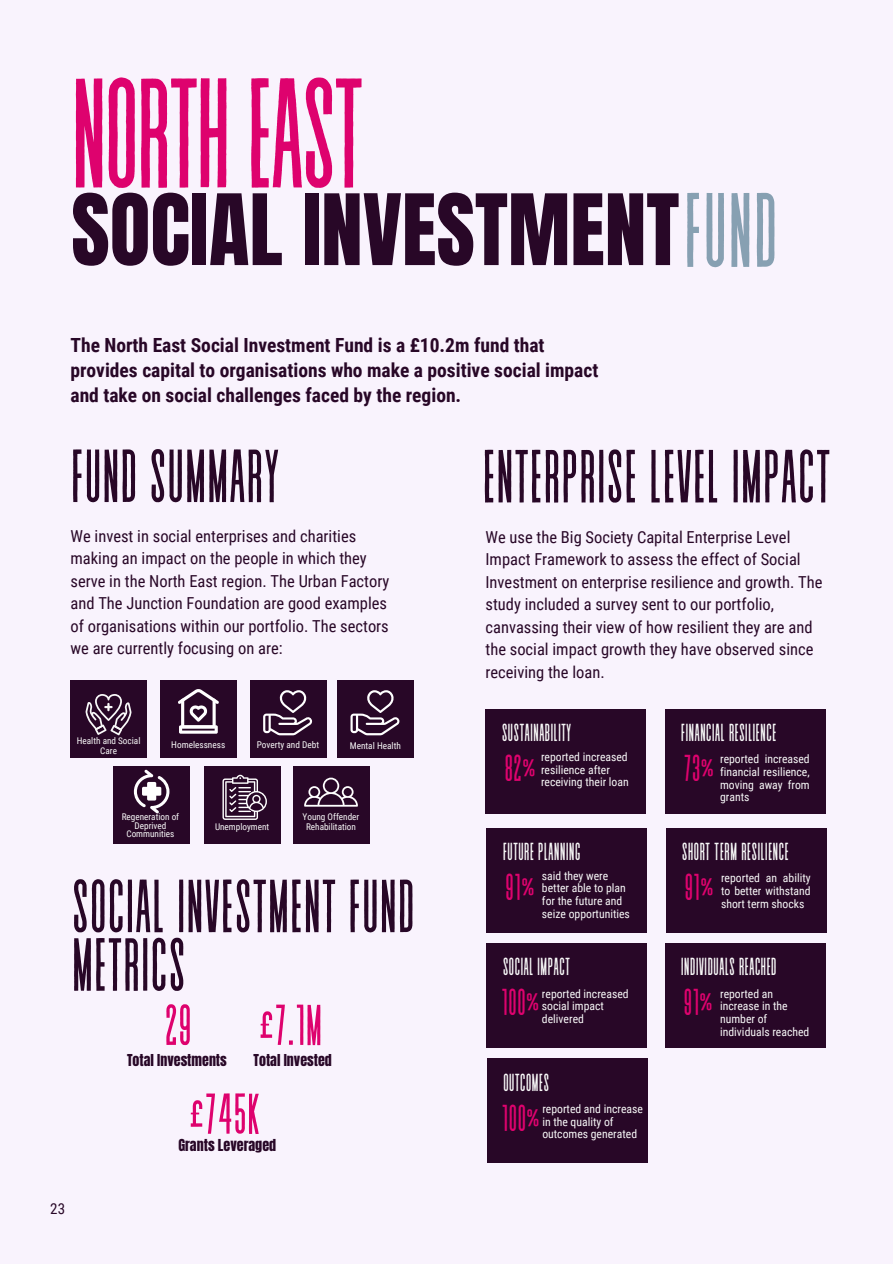
<style>
.page{position:relative;width:893px;height:1264px;background:#fff}
.page>*{position:absolute;margin:0;border:0;box-sizing:border-box;transform-origin:0 0}
.t1{font:155.55px "Revive 80 Tall";letter-spacing:-.03em;color:#de026e}
.t2{font:105.6px "Revive 80 Tall";color:#87a0b2}
.t3{font:83.55px "Anton";color:#280727}
.t4{font:75px/58.5px "Revive 80 Tall";color:#280727}
.t5{font:57.6px "Revive 80 Tall";color:#de026e}
.t6{font:57.45px "Revive 80 Tall";color:#de026e}
.t7{font:37.35px "Revive 80 Tall";color:#de026e}
.t8{font:24.6px "Revive 80 Tall";color:#f8f8f8}
.t9{font:700 19.5px/24.8px "Roboto Condensed";color:#280727}
.t10{font:16.5px/22.5px "Roboto Condensed";color:#280727}
.t11{font:15px "Roboto Condensed";color:#280727}
.t12{font:13.95px "Anton";color:#280727}
.t13{font:11.7px/12.6px "Roboto Condensed";color:#f8f8f8}
.t14{font:9.3px "Roboto Condensed";color:#f8f8f8}
.t15{font:9.15px/8.4px "Roboto Condensed";color:#f8f8f8;text-align:center}
</style>
<div class="page">
<div style="left:0;top:0;width:892px;height:1263px;background:#f9f3fd"></div>
<div style="left:70px;top:680px;width:77px;height:78px;background:#280727"></div>
<svg style="left:85px;top:694px;width:47px;height:41px"></svg>
<div style="left:113px;top:766px;width:77px;height:78px;background:#280727"></div>
<svg style="left:134px;top:769px;width:35px;height:44px"></svg>
<div style="left:293px;top:766px;width:76px;height:78px;background:#280727"></div>
<svg style="left:304px;top:777px;width:54px;height:29px"></svg>
<div style="left:204px;top:766px;width:76px;height:78px;background:#280727"></div>
<svg style="left:222px;top:774px;width:45px;height:45px"></svg>
<div style="left:250px;top:680px;width:76px;height:78px;background:#280727"></div>
<svg style="left:263px;top:690px;width:49px;height:45px"></svg>
<div style="left:160px;top:680px;width:76px;height:78px;background:#280727"></div>
<svg style="left:178px;top:689px;width:41px;height:44px"></svg>
<div style="left:485px;top:708px;width:161px;height:105px;background:#280727"></div>
<div style="left:664px;top:708px;width:161px;height:105px;background:#280727"></div>
<div style="left:486px;top:827px;width:161px;height:105px;background:#280727"></div>
<div style="left:665px;top:827px;width:161px;height:105px;background:#280727"></div>
<div style="left:486px;top:943px;width:161px;height:104px;background:#280727"></div>
<div style="left:664px;top:943px;width:161px;height:104px;background:#280727"></div>
<div style="left:486px;top:1058px;width:161px;height:105px;background:#280727"></div>
<div style="left:337px;top:680px;width:76px;height:78px;background:#280727"></div>
<svg style="left:350px;top:690px;width:49px;height:45px"></svg>
<p class="t1" style="left:70px;top:54px;width:296px">NORTHEAST</p>
<p class="t3" style="left:71px;top:170px;width:609px">SOCIAL INVESTMENT</p>
<p class="t2" style="left:683px;top:176px;width:96px">FUND</p>
<p class="t9" style="left:70px;top:333px;width:529px">The North East Social Investment Fund is a £10.2m fund that provides capital to organisations who make a positive social impact and take on social challenges faced by the region.</p>
<p class="t4" style="left:70px;top:453px;width:211px">FUND SUMMARY</p>
<p class="t4" style="left:482px;top:454px;width:350px">ENTERPRISE LEVEL IMPACT</p>
<p class="t10" style="left:485px;top:526px;width:338px">We use the Big Society Capital Enterprise Level Impact Framework to assess the effect of Social Investment on enterprise resilience and growth. The study included a survey sent to our portfolio, canvassing their view of how resilient they are and the social impact growth they have observed since receiving the loan.</p>
<p class="t10" style="left:70px;top:525px;width:320px">We invest in social enterprises and charities making an impact on the people in which they serve in the North East region. The Urban Factory and The Junction Foundation are good examples of organisations within our portfolio. The sectors we are currently focusing on are:</p>
<p class="t15" style="left:77px;top:736px;width:65px;line-height:9.8px">Health and Social<br>Care</p>
<p class="t14" style="left:171px;top:739px;width:55px">Homelessness</p>
<p class="t14" style="left:257px;top:739px;width:64px">Poverty and Debt</p>
<p class="t14" style="left:349px;top:740px;width:53px">Mental Health</p>
<p class="t15" style="left:122px;top:812px;width:59px">Regeneration of<br>Deprived<br>Communities</p>
<p class="t15" style="left:302px;top:813px;width:58px">Young Offender</p>
<p class="t15" style="left:215px;top:822px;width:56px">Unemployment</p>
<p class="t15" style="left:306px;top:822px;width:51px">Rehabilitation</p>
<p class="t4" style="left:71px;top:883px;width:345px">SOCIAL INVESTMENT FUND<br>METRICS</p>
<p class="t5" style="left:164px;top:995px;width:29px">29</p>
<p class="t12" style="left:127px;top:1049px;width:101px">Total Investments</p>
<p class="t5" style="left:258px;top:995px;width:65px">£7.1M</p>
<p class="t12" style="left:253px;top:1049px;width:80px">Total Invested</p>
<p class="t6" style="left:189px;top:1084px;width:74px">£745K</p>
<p class="t12" style="left:178px;top:1135px;width:99px">Grants Leveraged</p>
<p class="t11" style="left:50px;top:1200px;width:16px">23</p>
<p class="t8" style="left:501px;top:720px;width:71px">SUSTAINABILITY</p>
<p class="t13" style="left:541px;top:750px;width:89px">reported increased resilience after receiving their loan</p>
<p class="t7" style="left:504px;top:748px;width:33px">82%</p>
<p class="t8" style="left:680px;top:720px;width:97px">FINANCIAL RESILIENCE</p>
<p class="t7" style="left:683px;top:748px;width:32px">73%</p>
<p class="t13" style="left:720px;top:753px;width:91px;text-align:justify">reported increased financial resilience, moving away from grants</p>
<p class="t8" style="left:502px;top:838px;width:79px">FUTURE PLANNING</p>
<p class="t7" style="left:505px;top:867px;width:31px">91%</p>
<p class="t13" style="left:542px;top:869px;width:89px">said they were better able to plan for the future and seize opportunities</p>
<p class="t8" style="left:681px;top:838px;width:109px">SHORT TERM RESILIENCE</p>
<p class="t7" style="left:684px;top:867px;width:31px">91%</p>
<p class="t13" style="left:721px;top:871px;width:91px;text-align:justify">reported an ability to better withstand short term shocks</p>
<p class="t8" style="left:502px;top:954px;width:69px">SOCIAL IMPACT</p>
<p class="t7" style="left:501px;top:983px;width:40px">100%</p>
<p class="t13" style="left:542px;top:987px;width:88px">reported increased social impact delivered</p>
<p class="t8" style="left:680px;top:954px;width:97px">INDIVIDUALS REACHED</p>
<p class="t7" style="left:683px;top:983px;width:31px">91%</p>
<p class="t13" style="left:720px;top:987px;width:91px">reported an increase in the number of individuals reached</p>
<p class="t8" style="left:503px;top:1069px;width:48px">OUTCOMES</p>
<p class="t7" style="left:501px;top:1098px;width:40px">100%</p>
<p class="t13" style="left:542px;top:1102px;width:102px">reported and increase in the quality of outcomes generated</p>
</div>
